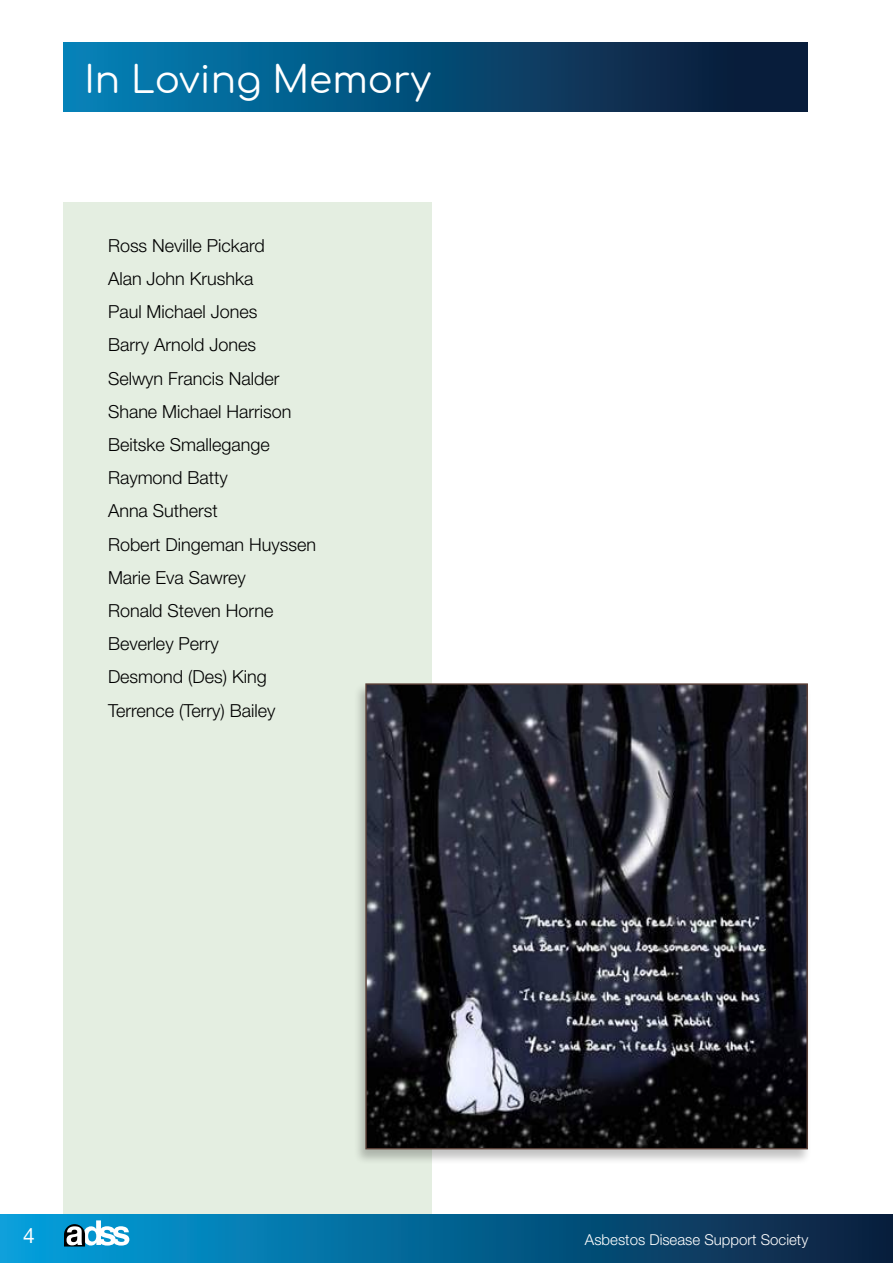
<style>
.page{position:relative;width:893px;height:1263px;background:#fff}
.page>*{position:absolute;margin:0;border:0;box-sizing:border-box;transform-origin:0 0}
.t1{font:37.5px "Comfortaa";color:#fff}
.t2{font:21px "Helvetica Neue";color:#fff}
.t3{font:300 18px/33.2px "Helvetica Neue";color:#000}
.t4{font:300 15px "Helvetica Neue";color:#fff}
</style>
<div class="page">
<div style="left:0;top:1214px;width:893px;height:49px;background:linear-gradient(to right,#01a3e0,#0b203e)"></div>
<svg style="left:64px;top:1220px;width:65px;height:26px"></svg>
<div style="left:64px;top:202px;width:368px;height:1012px;background:#e4eee1"></div>
<div style="left:64px;top:43px;width:744px;height:69px;background:linear-gradient(to right,#0283ba,#0c1531)"></div>
<div style="left:353px;top:682px;width:459px;height:483px;background:#000;opacity:.24"></div>
<img style="left:367px;top:685px;width:439px;height:462px">
<h1 class="t1" style="left:84px;top:45px;width:348px">In Loving Memory</h1>
<p class="t3" style="left:108px;top:228px;width:210px">Ross Neville Pickard<br>Alan John Krushka<br>Paul Michael Jones<br>Barry Arnold Jones<br>Selwyn Francis Nalder<br>Shane Michael Harrison<br>Beitske Smallegange<br>Raymond Batty<br>Anna Sutherst<br>Robert Dingeman Huyssen<br>Marie Eva Sawrey<br>Ronald Steven Horne<br>Beverley Perry<br>Desmond (Des) King<br>Terrence (Terry) Bailey</p>
<p class="t2" style="left:23px;top:1223px;width:13px">4</p>
<p class="t4" style="left:585px;top:1231px;width:225px">Asbestos Disease Support Society</p>
</div>
